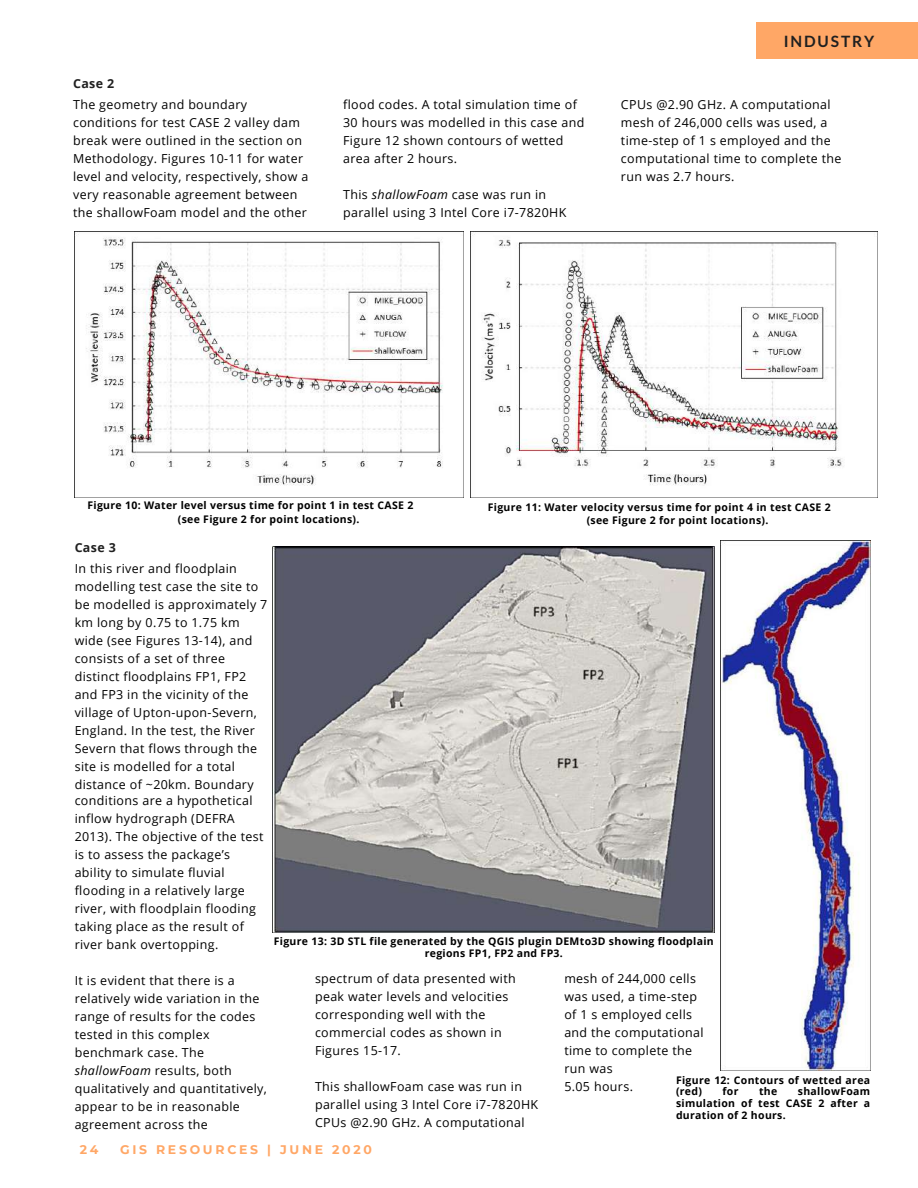
<style>
.page{position:relative;width:918px;height:1188px;background:#fff}
.page>*{position:absolute;margin:0;border:0;box-sizing:border-box;transform-origin:0 0}
.t1{font:700 15.6px "Lato";letter-spacing:.12em;color:#202020}
.t2{font:12.45px/18px "Open Sans";letter-spacing:.03em;color:#000}
.t3{font:700 12.45px "Montserrat";letter-spacing:.22em;color:#ffa766}
.t4{font:700 12.45px "Open Sans";letter-spacing:.03em;color:#202020}
.t5{font:700 10.5px/12px "Open Sans";letter-spacing:.03em;color:#000}
.s1{font-style:italic}
</style>
<div class="page">
<div style="left:756px;top:23px;width:162px;height:36px;background:#ffa766"></div>
<img style="left:75px;top:232px;width:389px;height:265px">
<img style="left:471px;top:232px;width:407px;height:265px">
<img style="left:721px;top:540px;width:149px;height:530px">
<img style="left:273px;top:547px;width:442px;height:386px">
<p class="t4" style="left:73px;top:74px;width:43px">Case 2</p>
<p class="t2" style="left:73px;top:95px;width:237px">The geometry and boundary conditions for test CASE 2 valley dam break were outlined in the section on Methodology. Figures 10-11 for water level and velocity, respectively, show a very reasonable agreement between the shallowFoam model and the other</p>
<p class="t2" style="left:343px;top:95px;width:243px">flood codes. A total simulation time of<br>30 hours was modelled in this case and<br>Figure 12 shown contours of wetted area after 2 hours.</p>
<p class="t2" style="left:343px;top:185px;width:225px">This <span class="s1">shallowFoam</span> case was run in parallel using 3 Intel Core i7-7820HK</p>
<p class="t1" style="left:784px;top:32px;width:92px">INDUSTRY</p>
<p class="t2" style="left:621px;top:95px;width:222px">CPUs @2.90 GHz. A computational mesh of 246,000 cells was used, a time-step of 1 s employed and the computational time to complete the run was 2.7 hours.</p>
<p class="t5" style="left:178px;top:498px;width:237px;line-height:13.6px;text-indent:-90px">Figure 10: Water level versus time for point 1 in test CASE 2 (see Figure 2 for point locations).</p>
<p class="t4" style="left:75px;top:539px;width:43px">Case 3</p>
<p class="t2" style="left:75px;top:560px;width:194px">In this river and floodplain modelling test case the site to be modelled is approximately 7 km long by 0.75 to 1.75 km wide (see Figures 13-14), and consists of a set of three distinct floodplains FP1, FP2 and FP3 in the vicinity of the village of Upton-upon-Severn,<br>England. In the test, the River<br>Severn that flows through the site is modelled for a total distance of ~20km. Boundary</p>
<p class="t5" style="left:587px;top:500px;width:246px;line-height:12.9px;text-indent:-99px">Figure 11: Water velocity versus time for point 4 in test CASE 2 (see Figure 2 for point locations).</p>
<p class="t2" style="left:75px;top:791px;width:190px">conditions are a hypothetical inflow hydrograph (DEFRA<br>2013). The objective of the test is to assess the package’s ability to simulate fluvial flooding in a relatively large river, with floodplain flooding taking place as the result of river bank overtopping.</p>
<p class="t2" style="left:75px;top:971px;width:194px">It is evident that there is a relatively wide variation in the range of results for the codes tested in this complex benchmark case. The <span class="s1">shallowFoam</span> results, both qualitatively and quantitatively, appear to be in reasonable agreement across the</p>
<p class="t2" style="left:564px;top:969px;width:141px">mesh of 244,000 cells was used, a time-step of 1 s employed cells and the computational time to complete the run was<br>5.05 hours.</p>
<p class="t3" style="left:80px;top:1142px;width:20px">24</p>
<p class="t3" style="left:120px;top:1142px;width:253px">GIS RESOURCES | JUNE 2020</p>
<p class="t5" style="left:274px;top:935px;width:442px;text-align:center">Figure 13: 3D STL file generated by the QGIS plugin DEMto3D showing floodplain regions FP1, FP2 and FP3.</p>
<p class="t2" style="left:315px;top:969px;width:202px">spectrum of data presented with peak water levels and velocities corresponding well with the commercial codes as shown in<br>Figures 15-17.</p>
<p class="t2" style="left:315px;top:1077px;width:225px">This shallowFoam case was run in parallel using 3 Intel Core i7-7820HK<br>CPUs @2.90 GHz. A computational</p>
<p class="t5" style="left:676px;top:1073px;width:196px">Figure 12: Contours of wetted area (red)</p>
<p class="t5" style="left:723px;top:1085px;width:17px">for</p>
<p class="t5" style="left:759px;top:1085px;width:20px">the</p>
<p class="t5" style="left:676px;top:1085px;width:196px;text-align:justify;text-indent:122px">shallowFoam simulation of test CASE 2 after a duration of 2 hours.</p>
</div>
